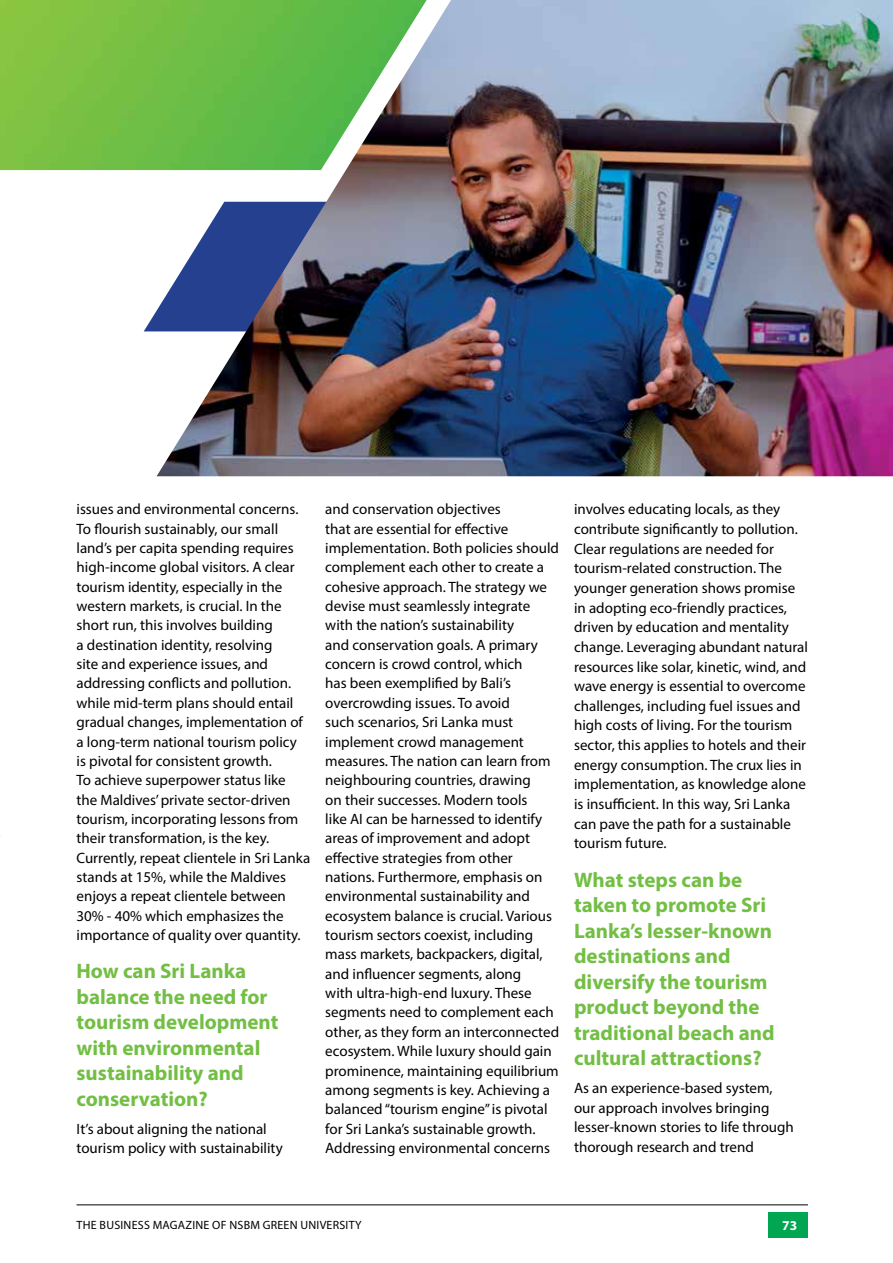
<style>
.page{position:relative;width:893px;height:1263px;background:#fff}
.page>*{position:absolute;margin:0;border:0;box-sizing:border-box;transform-origin:0 0}
.t1{font:700 21px/25.5px "Myriad Pro";color:#72bf44}
.t2{font:15px/19.4px "Myriad Pro";color:#000}
.t3{font:700 13.5px "Myriad Pro";color:#fff}
.t4{font:12px "Myriad Pro";letter-spacing:.02em;color:#000}
</style>
<div class="page">
<img style="left:157px;top:0;width:736px;height:476px">
<img style="left:0;top:0;width:427px;height:170px">
<div style="left:769px;top:1212px;width:39px;height:26px;background:#00a651"></div>
<hr style="left:77px;top:1204px;width:731px;height:1px;background:#000">
<p class="t2" style="left:77px;top:499px;width:235px">issues and environmental concerns.<br>To flourish sustainably, our small land’s per capita spending requires high-income global visitors. A clear tourism identity, especially in the western markets, is crucial. I n the short run, this involves building<br>a destination identity, resolving<br>site and experience issues, and addressing conflicts and pollution. while mid-term plans should entail gradual changes, implementation of a long-term national tourism policy<br>is pivotal for consistent growth.<br>To achieve superpower status like<br>the Maldives’ private sector-driven tourism, incorporating lessons from their transformation, is the key.<br>Currently, repeat clientele in Sri Lanka stands at 15%, while the Maldives enjoys a repeat clientele between 30% - 40% which emphasizes the importance of quality over quantity.</p>
<h1 class="t1" style="left:77px;top:958px;width:203px">How can Sri Lanka balance the need for tourism development with environmental sustainability and conservation?</h1>
<p class="t2" style="left:77px;top:1119px;width:208px">It’s about aligning the national tourism policy with sustainability</p>
<p class="t2" style="left:325px;top:499px;width:235px">and conservation objectives<br>that are essential for effective implementation. Both policies should complement each other to create a cohesive approach. The strategy we devise must seamlessly integrate with the nation’s sustainability<br>and conservation goals. A primary concern is crowd control, which<br>has been exemplified by Bali’s overcrowding issues. To avoid<br>such scenarios, Sri Lanka must implement crowd management measures. The nation can learn from neighbouring countries, drawing<br>on their successes. Modern tools<br>like AI can be harnessed to identify areas of improvement and adopt effective strategies from other nations. Furthermore, emphasis on environmental sustainability and ecosystem balance is crucial. Various tourism sectors coexist, including mass markets, backpackers, digital, and influencer segments, along<br>with ultra-high-end luxury. These segments need to complement each other, as they form an interconnected ecosystem. While luxury should gain prominence, maintaining equilibrium among segments is key. Achieving a balanced “tourism engine” is pivotal for Sri Lanka’s sustainable growth.<br>Addressing environmental concerns</p>
<p class="t2" style="left:574px;top:499px;width:235px">involves educating locals, as they contribute significantly to pollution.<br>Clear regulations are needed for tourism-related construction. The younger generation shows promise in adopting eco-friendly practices, driven by education and mentality change. Leveraging abundant natural resources like solar, kinetic, wind, and wave energy is essential to overcome challenges, including fuel issues and high costs of living. For the tourism sector, this applies to hotels and their energy consumption. The crux lies in implementation, as knowledge alone is insufficient. I n this way, Sri Lanka can pave the path for a sustainable tourism future.</p>
<h1 class="t1" style="left:574px;top:866px;width:202px">What steps can be taken to promote Sri<br>Lanka’s lesser-known destinations and diversify the tourism product beyond the traditional beach and cultural attractions?</h1>
<p class="t2" style="left:574px;top:1078px;width:221px">As an experience-based system, our approach involves bringing lesser-known stories to life through thorough research and trend</p>
<p class="t4" style="left:77px;top:1217px;width:37px">THE BUSIN</p>
<p class="t4" style="left:132px;top:1217px;width:176px">ESS MAGAZIN E OF NSBM GREEN UNIV</p>
<p class="t4" style="left:327px;top:1217px;width:13px">ERSITY</p>
<p class="t3" style="left:782px;top:1216px;width:16px">73</p>
</div>
